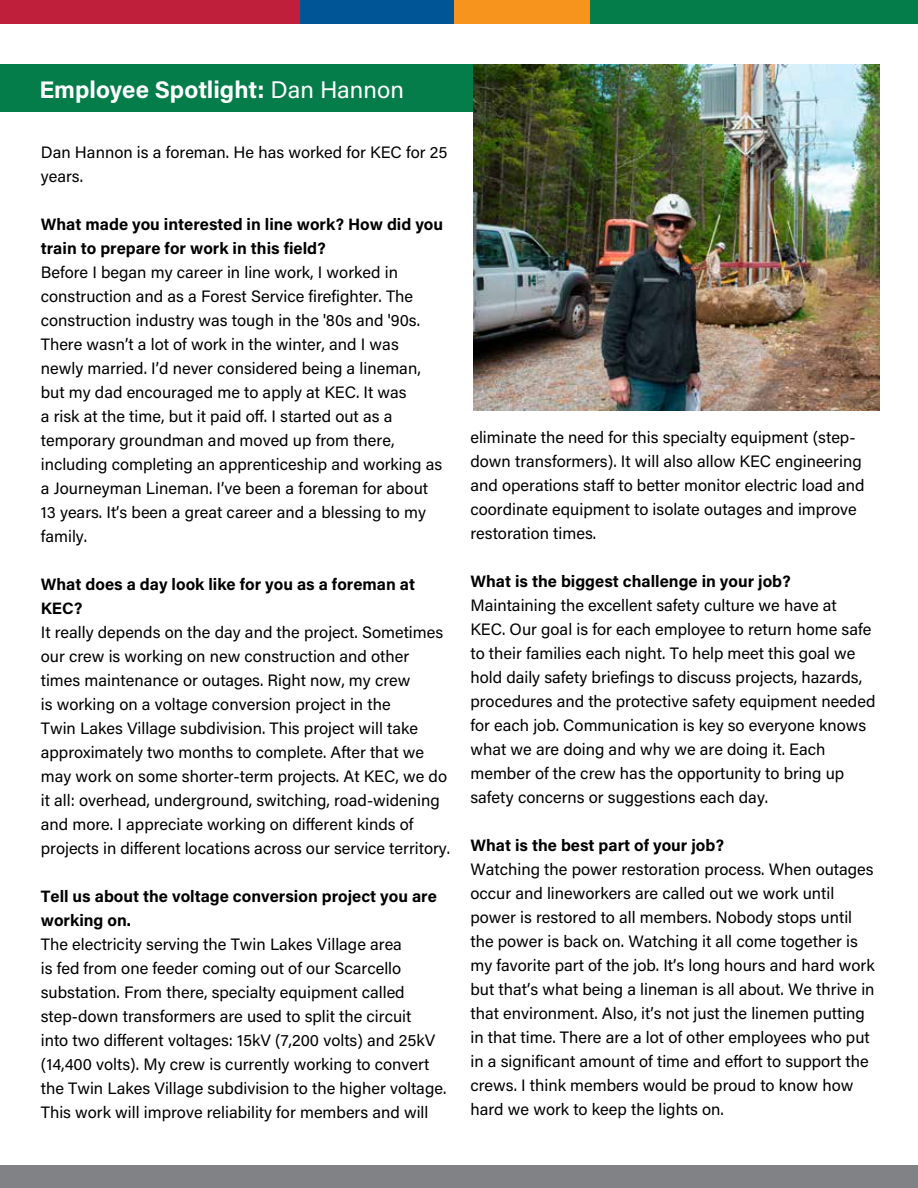
<style>
.page{position:relative;width:918px;height:1188px;background:#fff}
.page>*{position:absolute;margin:0;border:0;box-sizing:border-box;transform-origin:0 0}
.t1{font:700 24px "Acumin Pro";color:#fff}
.t2{font:16.5px/24px "Acumin Pro";color:#000}
.t3{font:700 16.5px/24px "Acumin Pro";color:#000}
.s1{font-weight:400}
</style>
<div class="page">
<div style="left:0;top:65px;width:880px;height:47px;background:#057d4a"></div>
<div style="left:324px;top:0;width:594px;height:24px;background:#057d4a"></div>
<div style="left:0;top:0;width:300px;height:24px;background:#c01f3b"></div>
<div style="left:454px;top:0;width:136px;height:24px;background:#f7941e"></div>
<div style="left:300px;top:0;width:154px;height:24px;background:#005596"></div>
<div style="left:0;top:1165px;width:918px;height:23px;background:#808285"></div>
<img style="left:473px;top:65px;width:407px;height:345px">
<h1 class="t1" style="left:39px;top:73px;width:366px">Employee Spotlight: <span class="s1">Dan Hannon</span></h1>
<p class="t2" style="left:41px;top:139px;width:408px">Dan Hannon is a foreman. He has worked for KEC for 25 years.</p>
<p class="t3" style="left:41px;top:211px;width:404px">What made you interested in line work? How did you train to prepare for work in this field?</p>
<p class="t2" style="left:41px;top:260px;width:403px">Before I began my career in line work, I worked in construction and as a Forest Service firefighter. The construction industry was tough in the '80s and '90s.<br>There wasn’t a lot of work in the winter, and I was newly married. I’d never considered being a lineman, but my dad encouraged me to apply at KEC. It was<br>a risk at the time, but it paid off. I started out as a temporary groundman and moved up from there, including completing an apprenticeship and working as a Journeyman Lineman. I’ve been a foreman for about 13 years. It’s been a great career and a blessing to my family.</p>
<p class="t3" style="left:41px;top:572px;width:376px">What does a day look like for you as a foreman at<br>KEC?</p>
<p class="t2" style="left:41px;top:620px;width:411px">It really depends on the day and the project. Sometimes our crew is working on new construction and other times maintenance or outages. Right now, my crew<br>is working on a voltage conversion project in the<br>Twin Lakes Village subdivision. This project will take approximately two months to complete. After that we may work on some shorter-term projects. At KEC, we do it all: overhead, underground, switching, road-widening and more. I appreciate working on different kinds of projects in different locations across our service territory.</p>
<p class="t3" style="left:41px;top:884px;width:398px">Tell us about the voltage conversion project you are working on.</p>
<p class="t2" style="left:41px;top:932px;width:407px">The electricity serving the Twin Lakes Village area<br>is fed from one feeder coming out of our Scarcello substation. From there, specialty equipment called step-down transformers are used to split the circuit<br>into two different voltages: 15kV (7,200 volts) and 25kV (14,400 volts). My crew is currently working to convert the Twin Lakes Village subdivision to the higher voltage.<br>This work will improve reliability for members and will</p>
<p class="t2" style="left:470px;top:424px;width:396px">eliminate the need for this specialty equipment (step&shy;down transformers). It will also allow KEC engineering and operations staff to better monitor electric load and coordinate equipment to isolate outages and improve restoration times.</p>
<p class="t3" style="left:470px;top:568px;width:322px">What is the biggest challenge in your job?</p>
<p class="t2" style="left:470px;top:592px;width:407px">Maintaining the excellent safety culture we have at KEC. Our goal is for each employee to return home safe to their families each night. To help meet this goal we hold daily safety briefings to discuss projects, hazards, procedures and the protective safety equipment needed for each job. Communication is key so everyone knows what we are doing and why we are doing it. Each member of the crew has the opportunity to bring up safety concerns or suggestions each day.</p>
<p class="t3" style="left:470px;top:832px;width:255px">What is the best part of your job?</p>
<p class="t2" style="left:470px;top:857px;width:406px">Watching the power restoration process. When outages occur and lineworkers are called out we work until power is restored to all members. Nobody stops until the power is back on. Watching it all come together is my favorite part of the job. It’s long hours and hard work but that’s what being a lineman is all about. We thrive in that environment. Also, it’s not just the linemen putting in that time. There are a lot of other employees who put in a significant amount of time and effort to support the crews. I think members would be proud to know how hard we work to keep the lights on.</p>
</div>
